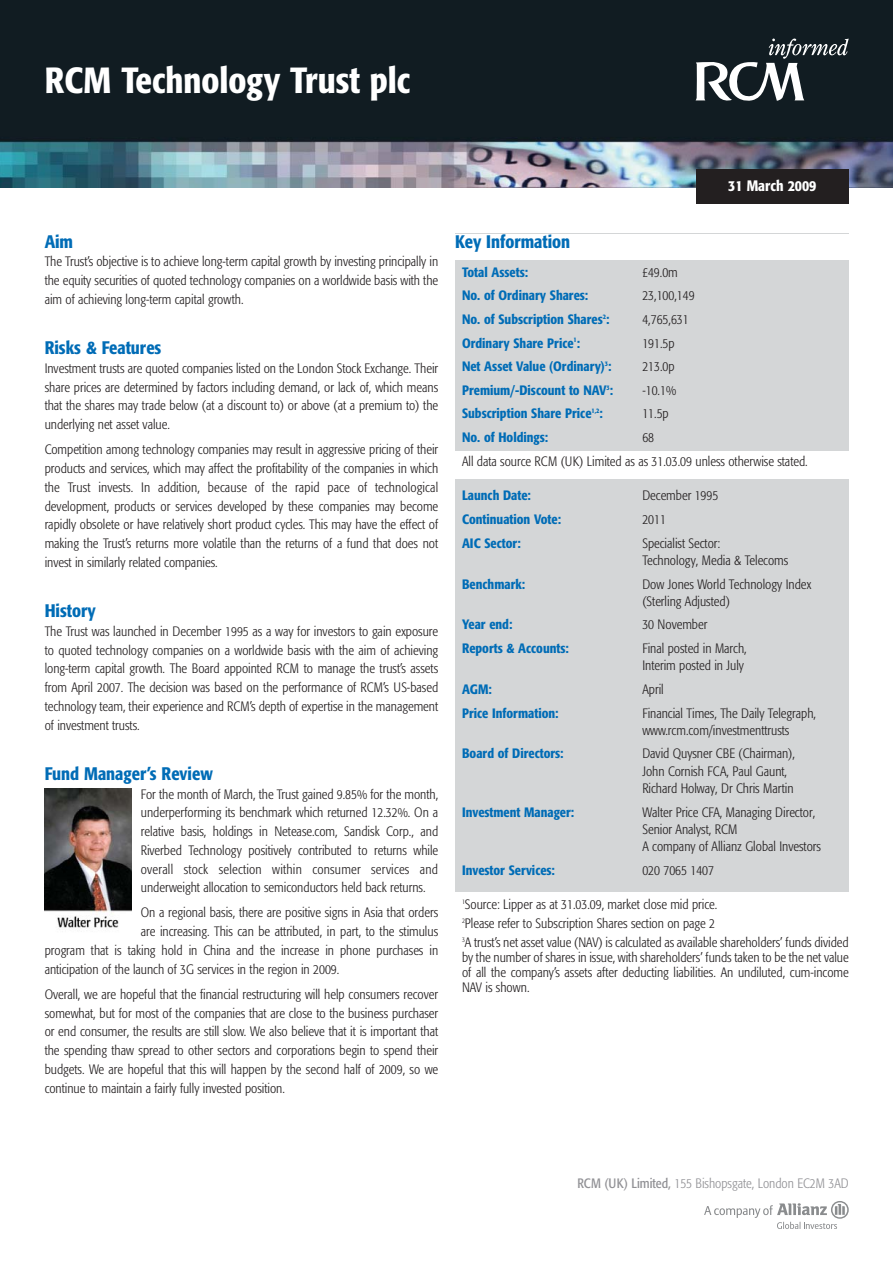
<style>
.page{position:relative;width:893px;height:1263px;background:#fff}
.page>*{position:absolute;margin:0;border:0;box-sizing:border-box;transform-origin:0 0}
.t1{font:500 condensed 36px "Formata";color:#fff}
.t2{font:500 condensed 18px "Formata";color:#006cb6}
.t3{font:500 condensed 15px "Formata";color:#fff}
.t4{font:300 condensed 13.5px/18.8px "Formata";color:#231f20;text-align:justify}
.t5{font:500 condensed 13.5px "Formata";color:#006cb6}
.t6{font:300 condensed 13.5px "Formata";color:#919195}
.s1{font-weight:400}
</style>
<div class="page">
<img style="left:0;top:0;width:892px;height:187px">
<div style="left:696px;top:170px;width:152px;height:34px;background:#231f20"></div>
<img style="left:45px;top:788px;width:87px;height:140px">
<div style="left:455px;top:234px;width:393px;height:1029px;background:#d4d6d7"></div>
<div style="left:455px;top:892px;width:393px;height:371px;background:#fff"></div>
<div style="left:455px;top:451px;width:393px;height:28px;background:#fff"></div>
<div style="left:455px;top:234px;width:393px;height:25px;background:#fff"></div>
<svg style="left:695px;top:39px;width:153px;height:62px"></svg>
<svg style="left:704px;top:1201px;width:144px;height:28px"></svg>
<h1 class="t1" style="left:45px;top:66px;width:367px">RCM Technology Trust plc</h1>
<h2 class="t2" style="left:45px;top:234px;width:30px">Aim</h2>
<p class="t4" style="left:45px;top:253px;width:395px">The Trust’s objective is to achieve long-term capital growth by investing principally in the equity securities of quoted technology companies on a worldwide basis with the aim of achieving long-term capital growth.</p>
<h2 class="t2" style="left:45px;top:340px;width:118px">Risks &amp; Features</h2>
<p class="t4" style="left:45px;top:360px;width:395px">Investment trusts are quoted companies listed on the London Stock Exchange. Their share prices are determined by factors including demand, or lack of, which means that the shares may trade below (at a discount to) or above (at a premium to) the underlying net asset value.</p>
<p class="t4" style="left:45px;top:441px;width:395px">Competition among technology companies may result in aggressive pricing of their products and services, which may affect the profitability of the companies in which the Trust invests. In addition, because of the rapid pace of technological development, products or services developed by these companies may become rapidly obsolete or have relatively short product cycles. This may have the effect of making the Trust’s returns more volatile than the returns of a fund that does not invest in similarly related companies.</p>
<h2 class="t2" style="left:45px;top:603px;width:53px">History</h2>
<p class="t4" style="left:45px;top:623px;width:395px">The Trust was launched in December 1995 as a way for investors to gain exposure to quoted technology companies on a worldwide basis with the aim of achieving long-term capital growth. The Board appointed RCM to manage the trust’s assets from April 2007. The decision was based on the performance of RCM’s US-based technology team, their experience and RCM’s depth of expertise in the management of investment trusts.</p>
<h2 class="t2" style="left:45px;top:766px;width:170px">Fund Manager’s Review</h2>
<p class="t4" style="left:141px;top:785px;width:299px">For the month of March, the Trust gained 9.85% for the month, underperforming its benchmark which returned 12.32%. On a relative basis, holdings in Netease.com, Sandisk Corp., and Riverbed Technology positively contributed to returns while overall stock selection within consumer services and underweight allocation to semiconductors held back returns.</p>
<p class="t4" style="left:141px;top:904px;width:299px">On a regional basis, there are positive signs in Asia that orders</p>
<p class="t4" style="left:141px;top:923px;width:299px">are increasing. This can be attributed, in part, to the stimulus</p>
<p class="t4" style="left:45px;top:942px;width:395px">program that is taking hold in China and the increase in phone purchases in</p>
<p class="t4" style="left:45px;top:961px;width:296px">anticipation of the launch of 3G services in the region in 2009.</p>
<p class="t4" style="left:45px;top:986px;width:395px">Overall, we are hopeful that the financial restructuring will help consumers recover somewhat, but for most of the companies that are close to the business purchaser or end consumer, the results are still slow. We also believe that it is important that the spending thaw spread to other sectors and corporations begin to spend their budgets. We are hopeful that this will happen by the second half of 2009, so we continue to maintain a fairly fully invested position.</p>
<h2 class="t2" style="left:455px;top:234px;width:116px">Key Information</h2>
<p class="t5" style="left:462px;top:266px;width:68px">Total Assets:</p>
<p class="t4" style="left:642px;top:263px;width:37px">£49.0m</p>
<p class="t5" style="left:462px;top:290px;width:128px">No. of Ordinary Shares:</p>
<p class="t4" style="left:642px;top:287px;width:54px">23,100,149</p>
<p class="t5" style="left:462px;top:314px;width:149px">No. of Subscription Shares<sup>2</sup>:</p>
<p class="t4" style="left:642px;top:311px;width:48px">4,765,631</p>
<p class="t5" style="left:462px;top:337px;width:120px">Ordinary Share Price<sup>1</sup>:</p>
<p class="t4" style="left:642px;top:334px;width:34px">191.5p</p>
<p class="t5" style="left:462px;top:361px;width:151px">Net Asset Value (Ordinary)<sup>3</sup>:</p>
<p class="t4" style="left:642px;top:358px;width:34px">213.0p</p>
<p class="t5" style="left:462px;top:384px;width:152px">Premium/-Discount to NAV<sup>3</sup>:</p>
<p class="t4" style="left:642px;top:382px;width:35px">-10.1%</p>
<p class="t5" style="left:462px;top:408px;width:142px">Subscription Share Price<sup>1,2</sup>:</p>
<p class="t4" style="left:642px;top:405px;width:28px">11.5p</p>
<p class="t5" style="left:462px;top:432px;width:88px">No. of Holdings:</p>
<p class="t4" style="left:642px;top:429px;width:13px">68</p>
<p class="t3" style="left:728px;top:179px;width:90px">31 March 2009</p>
<p class="t4" style="left:462px;top:453px;width:347px">All data source RCM (UK) Limited as as 31.03.09 unless otherwise stated.</p>
<p class="t5" style="left:462px;top:490px;width:70px">Launch Date:</p>
<p class="t4" style="left:642px;top:487px;width:77px">December 1995</p>
<p class="t5" style="left:462px;top:514px;width:101px">Continuation Vote:</p>
<p class="t4" style="left:642px;top:511px;width:25px">2011</p>
<p class="t5" style="left:462px;top:537px;width:60px">AIC Sector:</p>
<p class="t4" style="left:642px;top:535px;width:147px;line-height:17.2px">Specialist Sector:<br>Technology, Media &amp; Telecoms</p>
<p class="t5" style="left:462px;top:578px;width:65px">Benchmark:</p>
<p class="t4" style="left:642px;top:576px;width:170px;line-height:17.2px">Dow Jones World Technology Index (Sterling Adjusted)</p>
<p class="t5" style="left:462px;top:619px;width:52px">Year end:</p>
<p class="t4" style="left:642px;top:616px;width:66px">30 November</p>
<p class="t5" style="left:462px;top:643px;width:108px">Reports &amp; Accounts:</p>
<p class="t4" style="left:642px;top:641px;width:106px;line-height:17.2px">Final posted in March,<br>Interim posted in July</p>
<p class="t5" style="left:462px;top:684px;width:31px">AGM:</p>
<p class="t4" style="left:642px;top:681px;width:23px">April</p>
<p class="t5" style="left:462px;top:707px;width:98px">Price Information:</p>
<p class="t4" style="left:642px;top:705px;width:175px;line-height:17.2px">Financial Times, The Daily Telegraph, www.rcm.com/investmenttrusts</p>
<p class="t5" style="left:462px;top:748px;width:103px">Board of Directors:</p>
<p class="t4" style="left:642px;top:746px;width:154px;line-height:17.2px;text-align:left">David Quysner CBE (Chairman),<br>John Cornish FCA, Paul Gaunt,<br>Richard Holway, Dr Chris Martin</p>
<p class="t5" style="left:462px;top:806px;width:114px">Investment Manager:</p>
<p class="t4" style="left:642px;top:804px;width:180px;line-height:17.2px;text-align:left">Walter Price CFA, Managing Director,<br>Senior Analyst, RCM<br>A company of Allianz Global Investors</p>
<p class="t5" style="left:462px;top:864px;width:94px">Investor Services:</p>
<p class="t4" style="left:642px;top:862px;width:73px">020 7065 1407</p>
<p class="t4" style="left:462px;top:895px;width:388px;line-height:19.2px;text-align:left"><sup>1</sup>Source: Lipper as at 31.03.09, market close mid price.<br><sup>2</sup>Please refer to Subscription Shares section on page 2<br><sup>3</sup>A trust’s net asset value (NAV) is calculated as available shareholders’ funds divided</p>
<p class="t4" style="left:462px;top:951px;width:388px;line-height:15px">by the number of shares in issue, with shareholders’ funds taken to be the net value of all the company’s assets after deducting liabilities. An undiluted, cum-income NAV is shown.</p>
<p class="t6" style="left:577px;top:1178px;width:273px"><span class="s1">RCM (UK) Limited,</span> 155 Bishopsgate, London EC2M 3AD</p>
</div>
